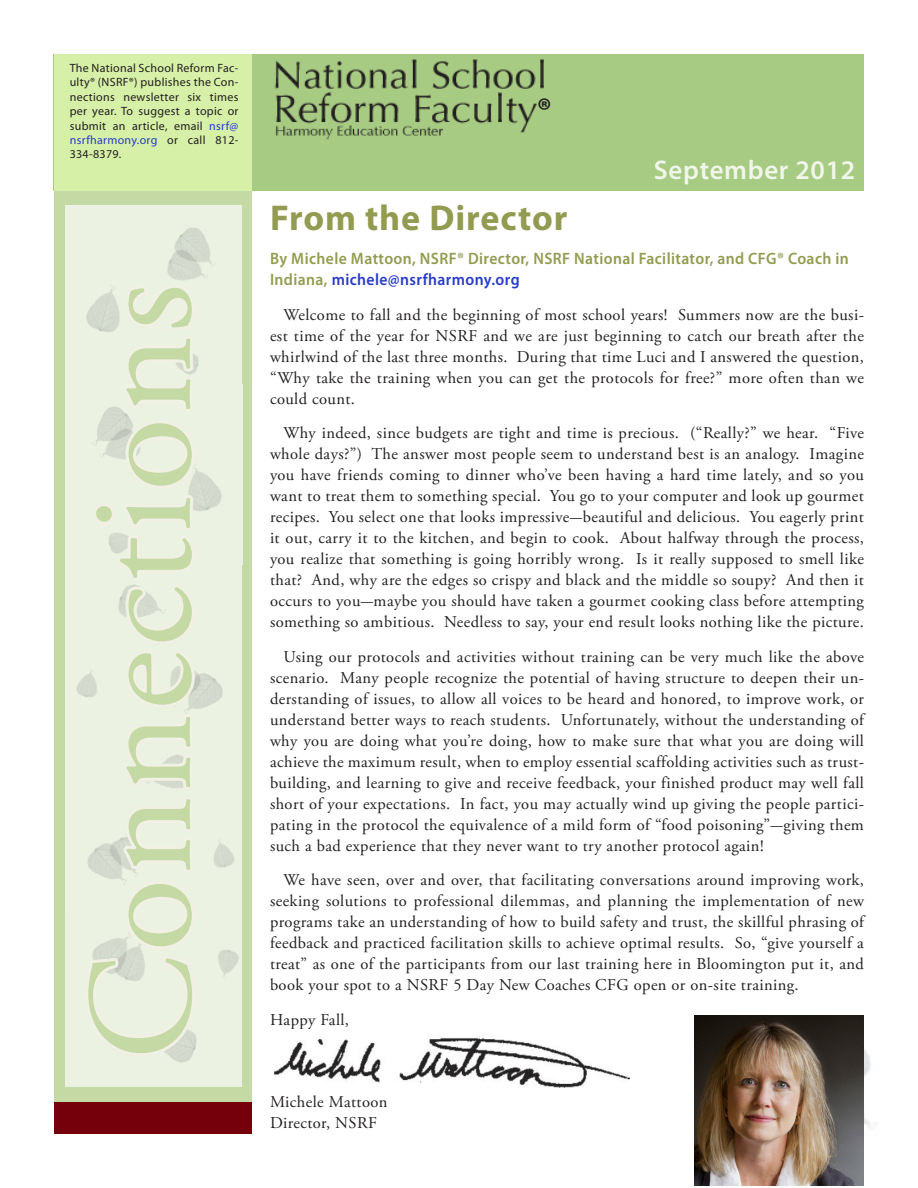
<style>
.page{position:relative;width:918px;height:1188px;background:#fff}
.page>*{position:absolute;margin:0;border:0;box-sizing:border-box;transform-origin:0 0}
.Title_Outline{font:150px "Adobe Garamond Pro";letter-spacing:.025em;color:#c5d9a5}
.Head_1{font:700 36px "Myriad Pro";letter-spacing:.025em;color:#939b50}
.Head_1-2{font:700 33px "Myriad Pro";color:#231f20}
.Head_1-3{font:600 27px "Myriad Pro";letter-spacing:.025em;color:#f1f6eb}
.Body{font:16.5px/21px "Adobe Garamond Pro";letter-spacing:.025em;color:#231f20;text-align:justify}
.Head_1-4{font:600 16.5px/21px "Myriad Pro";letter-spacing:.025em;color:#939b50;scale:.95 1}
.Emphasis{font:12px/14.4px "Myriad Pro";letter-spacing:.025em;color:#231f20;text-align:justify}
.s1{color:#283cc8}
</style>
<div class="page">
<div style="left:54px;top:54px;width:810px;height:137px;background:#a7cb83"></div>
<div style="left:54px;top:54px;width:198px;height:1080px;background:linear-gradient(to bottom,#cfe5a8,#c1d4a5)"></div>
<div style="left:54px;top:1102px;width:198px;height:32px;background:#75000b"></div>
<img style="left:65px;top:206px;width:177px;height:178px">
<img style="left:864px;top:1049px;width:9px;height:79px">
<div style="left:65px;top:564px;width:177px;height:176px;background:#ebf1e0"></div>
<div style="left:65px;top:739px;width:177px;height:171px;background:#ebf1e0"></div>
<div style="left:65px;top:910px;width:177px;height:177px;background:#ebf1e0"></div>
<img style="left:174px;top:950px;width:65px;height:113px">
<div style="left:66px;top:385px;width:176px;height:179px;background:#ebf1e0"></div>
<svg style="left:92px;top:878px;width:106px;height:181px"></svg>
<svg style="left:120px;top:837px;width:20px;height:34px"></svg>
<svg style="left:90px;top:417px;width:108px;height:371px"></svg>
<div style="left:120px;top:282px;width:78px;height:129px;background:#ebf2e1"></div>
<img style="left:274px;top:1036px;width:355px;height:52px">
<img style="left:695px;top:1015px;width:169px;height:170px">
<img style="left:274px;top:59px;width:270px;height:81px">
<p class="Emphasis" style="left:70px;top:61px;width:170px">The National School Reform Fac&shy;ulty® (NSRF®) publishes the Con&shy;nections newsletter six times per year. To suggest a topic or submit an article, email <span class="s1">nsrf@ nsrfharmony.org</span> or call 812- 334-8379.</p>
<p class="Title_Outline" style="left:52px;top:1060px;width:778px;rotate:-90deg">Connections</p>
<p class="Head_1-2" style="left:537px;top:89px;width:17px">®</p>
<p class="Head_1-3" style="left:654px;top:153px;width:203px">September 2012</p>
<p class="Head_1" style="left:270px;top:194px;width:299px">From the Director</p>
<p class="Head_1-4" style="left:270px;top:248px;width:611px">By Michele Mattoon, NSRF® Director, NSRF National Facilitator, and CFG® Coach in<br>Indiana, <span class="s1">michele@nsrfharmony.org</span></p>
<p class="Body" style="left:270px;top:304px;width:596px;text-indent:14px">Welcome to fall and the beginning of most school years! Summers now are the busi&shy;est time of the year for NSRF and we are just beginning to catch our breath after the whirlwind of the last three months. During that time Luci and I answered the question, “Why take the training when you can get the protocols for free?” more often than we could count.</p>
<p class="Body" style="left:270px;top:423px;width:596px;text-indent:14px">Why indeed, since budgets are tight and time is precious. (“Really?” we hear. “Five whole days?”) The answer most people seem to understand best is an analogy. Imagine you have friends coming to dinner who’ve been having a hard time lately, and so you want to treat them to something special. You go to your computer and look up gourmet recipes. You select one that looks impressive-beautiful and delicious. You eagerly print it out, carry it to the kitchen, and begin to cook. About halfway through the process, you realize that something is going horribly wrong. Is it really supposed to smell like that? And, why are the edges so crispy and black and the middle so soupy? And then it occurs to you-maybe you should have taken a gourmet cooking class before attempting something so ambitious. Needless to say, your end result looks nothing like the picture.</p>
<p class="Body" style="left:270px;top:646px;width:596px;text-indent:14px">Using our protocols and activities without training can be very much like the above scenario. Many people recognize the potential of having structure to deepen their un&shy;derstanding of issues, to allow all voices to be heard and honored, to improve work, or understand better ways to reach students. Unfortunately, without the understanding of why you are doing what you’re doing, how to make sure that what you are doing will achieve the maximum result, when to employ essential scaffolding activities such as trust&shy;building, and learning to give and receive feedback, your finished product may well fall short of your expectations. In fact, you may actually wind up giving the people partici&shy;pating in the protocol the equivalence of a mild form of “food poisoning”-giving them such a bad experience that they never want to try another protocol again!</p>
<p class="Body" style="left:270px;top:870px;width:596px;text-indent:14px">We have seen, over and over, that facilitating conversations around improving work, seeking solutions to professional dilemmas, and planning the implementation of new programs take an understanding of how to build safety and trust, the skillful phrasing of feedback and practiced facilitation skills to achieve optimal results. So, “give yourself a treat” as one of the participants from our last training here in Bloomington put it, and book your spot to a NSRF 5 Day New Coaches CFG open or on-site training.</p>
<p class="Body" style="left:270px;top:1009px;width:81px">Happy Fall,</p>
<p class="Body" style="left:270px;top:1092px;width:119px">Michele Mattoon<br>Director, NSRF</p>
</div>
